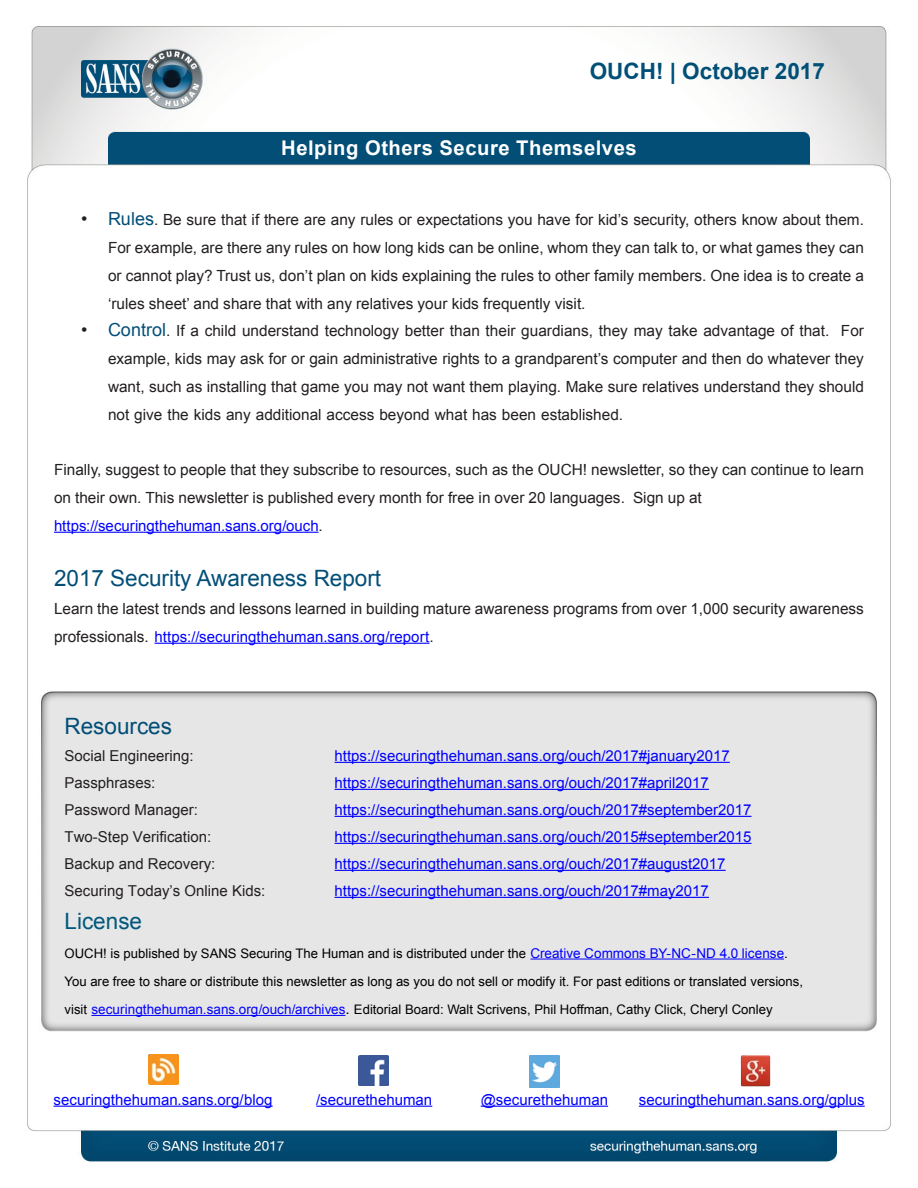
<style>
.page{position:relative;width:918px;height:1188px;background:#fff}
.page>*{position:absolute;margin:0;border:0;box-sizing:border-box;transform-origin:0 0}
.MainText{font:22.5px "Arial";color:#024e77}
.t1{font:700 22.5px "Arial";color:#004f77}
.t2{font:22.5px "Arial";color:#01577d}
.t3{font:700 20.25px "Arial";letter-spacing:.025em;color:#fff}
.t4{font:18px "Arial";color:#024e77}
.t5{font:18px "Arial";color:#231f20}
.MainText-2{font:15.3px/27.8px "Arial";color:#231f20;text-align:justify}
.MainText-3{font:15.3px "Arial";color:#000}
.MainText-4{font:15px "Arial";color:#00f}
.t6{font:15px "Arial";color:#231f20}
.MainText-5{font:13.5px "Arial";color:#00f}
.MainText-6{font:13.2px "Arial";color:#000}
.s1{font-size:15.3px;color:#231f20}
.s2{font-size:13.5px;color:#00f}
.s3{font-size:13.5px}
.s4{font-size:13.2px;color:#000}
</style>
<div class="page">
<img style="left:27px;top:26px;width:864px;height:1136px">
<hr style="left:54px;top:532px;width:265px;height:1px;background:#00f">
<hr style="left:155px;top:643px;width:274px;height:1px;background:#00f">
<hr style="left:335px;top:762px;width:395px;height:1px;background:#00f">
<hr style="left:335px;top:789px;width:374px;height:1px;background:#00f">
<hr style="left:335px;top:816px;width:417px;height:1px;background:#00f">
<hr style="left:335px;top:843px;width:417px;height:1px;background:#00f">
<hr style="left:335px;top:870px;width:391px;height:1px;background:#00f">
<hr style="left:335px;top:897px;width:374px;height:1px;background:#00f">
<hr style="left:530px;top:959px;width:254px;height:1px;background:#00f">
<hr style="left:91px;top:1015px;width:254px;height:1px;background:#00f">
<img style="left:148px;top:1054px;width:30px;height:30px">
<hr style="left:54px;top:1106px;width:219px;height:1px;background:#00f">
<img style="left:359px;top:1055px;width:30px;height:30px">
<hr style="left:316px;top:1106px;width:116px;height:1px;background:#00f">
<img style="left:530px;top:1055px;width:30px;height:32px">
<hr style="left:481px;top:1106px;width:127px;height:1px;background:#00f">
<img style="left:741px;top:1054px;width:30px;height:32px">
<hr style="left:639px;top:1106px;width:226px;height:1px;background:#00f">
<h1 class="t1" style="left:590px;top:56px;width:237px">OUCH! | October 2017</h1>
<p class="t5" style="left:81px;top:207px;width:8px">•</p>
<p class="t5" style="left:81px;top:318px;width:8px">•</p>
<h2 class="t3" style="left:281px;top:134px;width:357px">Helping Others Secure Themselves</h2>
<p class="t4" style="left:108px;top:207px;width:48px">Rules</p>
<p class="MainText-2" style="left:154px;top:206px;width:712px">. Be sure that if there are any rules or expectations you have for kid s’ security, others know about them.</p>
<p class="MainText-2" style="left:108px;top:234px;width:757px">For example, are there any rules on how long kids can be online, whom they can talk to, or what games they can or cannot play? Trust us, don t’ plan on kids explaining the rules to other family members. One idea is to create a ‘rules sheet’ and share that with any relatives your kids frequently visit.</p>
<p class="MainText-2" style="left:841px;top:317px;width:25px">For</p>
<p class="t4" style="left:108px;top:318px;width:60px">Control</p>
<p class="MainText-2" style="left:166px;top:317px;width:665px">. aIf child understand technology better than their guardians, they may take advantage of that.</p>
<p class="MainText-2" style="left:108px;top:345px;width:757px">example, kids may ask for or gain administrative rights to a grandparent s’ computer and then do whatever they want, such as installing that game you may not want them playing. Make sure relatives understand they should not give the kids any additional access beyond what has been established.</p>
<p class="MainText-2" style="left:633px;top:456px;width:232px;text-indent:-579px">Finally, suggest to people that they subscribe to resources, such as the OUCH! newsletter, so they can continue to learn<br>Sign up at</p>
<p class="MainText-2" style="left:54px;top:484px;width:572px">on their own. This newsletter is published every month for free in over 20 languages.</p>
<p class="MainText-4" style="left:54px;top:516px;width:270px">https://securingthehuman.sans.org/ouch<span class="s1">.</span></p>
<p class="MainText" style="left:54px;top:564px;width:329px">2017 Security Awareness Report</p>
<p class="MainText-2" style="left:54px;top:595px;width:811px">Learn the latest trends and lessons learned in building mature awareness programs from over 1,000 security awareness</p>
<p class="MainText-4" style="left:54px;top:627px;width:381px"><span class="s1">professionals.</span> https://securingthehuman.sans.org/report<span class="s1">.</span></p>
<p class="MainText" style="left:65px;top:711px;width:109px">Resources</p>
<p class="t6" style="left:65px;top:746px;width:131px">Social Engineering:</p>
<p class="MainText-4" style="left:335px;top:746px;width:397px">https://securingthehuman.sans.org/ouch/2017#january2017</p>
<p class="t6" style="left:65px;top:773px;width:92px">Passphrases:</p>
<p class="MainText-4" style="left:335px;top:773px;width:376px">https://securingthehuman.sans.org/ouch/2017#april2017</p>
<p class="t6" style="left:65px;top:800px;width:135px">Password Manager:</p>
<p class="MainText-4" style="left:335px;top:800px;width:418px">https://securingthehuman.sans.org/ouch/2017#september2017</p>
<p class="t6" style="left:65px;top:827px;width:148px">Two-Step Verification:</p>
<p class="MainText-4" style="left:335px;top:827px;width:418px">https://securingthehuman.sans.org/ouch/2015#september2015</p>
<p class="t6" style="left:65px;top:854px;width:152px">Backup and Recovery:</p>
<p class="MainText-4" style="left:335px;top:854px;width:393px">https://securingthehuman.sans.org/ouch/2017#august2017</p>
<p class="t6" style="left:65px;top:881px;width:202px">Securing Today s’ Online Kids:</p>
<p class="t2" style="left:65px;top:907px;width:79px">License</p>
<p class="MainText-6" style="left:65px;top:944px;width:725px">OUCH! is published by SANS Securing The Human and is distributed under the <span class="s2">Creative Commons BY-NC-ND 4.0 license</span><span class="s3">.</span></p>
<p class="MainText-6" style="left:65px;top:973px;width:740px">You are free to share or distribute this newsletter as long as you do not sell or modify .i t For past editions or translated versions,</p>
<p class="MainText-6" style="left:354px;top:1001px;width:420px">Editorial Board: Walt Scrivens, Phil Hoffman, Cathy Click, Cheryl Conley</p>
<p class="MainText-4" style="left:335px;top:881px;width:376px">https://securingthehuman.sans.org/ouch/2017#may2017</p>
<p class="MainText-5" style="left:65px;top:1000px;width:283px"><span class="s4">visit</span> securingthehuman.sans.org/ouch/archives</p>
<p class="MainText-3" style="left:345px;top:999px;width:6px">.</p>
<p class="MainText-4" style="left:54px;top:1090px;width:221px">securingthehuman.sans.org/blog</p>
<p class="MainText-4" style="left:316px;top:1090px;width:118px">/securethehuman</p>
<p class="MainText-4" style="left:481px;top:1090px;width:129px">@securethehuman</p>
<p class="MainText-4" style="left:639px;top:1090px;width:227px">securingthehuman.sans.org/gplus</p>
</div>
